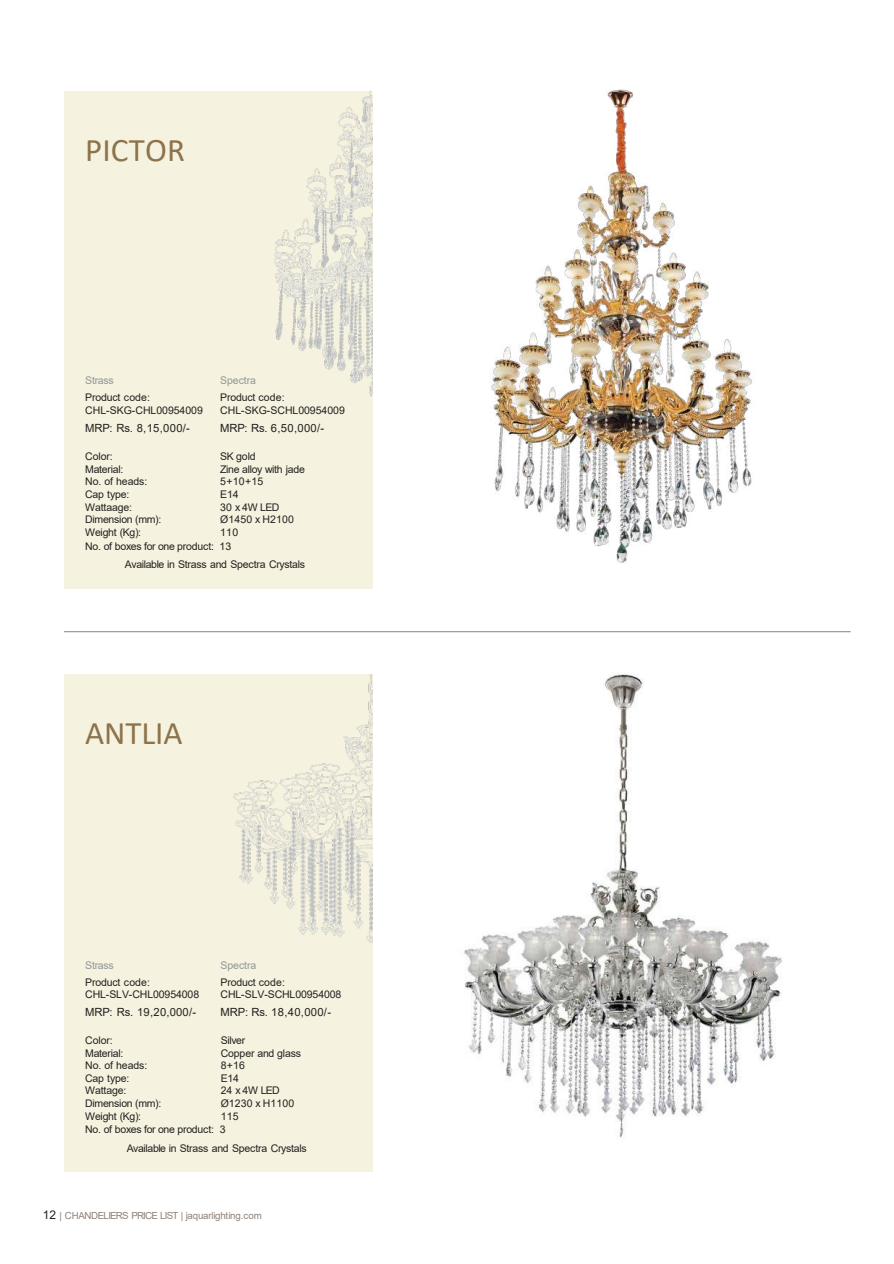
<style>
.page{position:relative;width:894px;height:1264px;background:#fff}
.page>*{position:absolute;margin:0;border:0;box-sizing:border-box;transform-origin:0 0}
.t1{font:33px "Calibri";color:#8d734b}
.t2{font:11.25px "Arial";letter-spacing:.015em;color:#231f20}
.t3{font:10.5px/12.6px "Arial";letter-spacing:-.02em;color:#231f20}
.t4{font:10.5px/12.6px "Arial";letter-spacing:.01em;color:#231f20}
.t5{font:10.5px "Arial";color:#231f20}
.t6{font:10.5px "Arial";letter-spacing:-.01em;color:#939598}
.t7{font:9.75px "Arial";letter-spacing:-.035em;color:#8e8178}
.s1{font-size:12px;color:#231f20}
</style>
<div class="page">
<img style="left:490px;top:89px;width:262px;height:474px">
<div style="left:64px;top:91px;width:308px;height:497px;background:#f5f2df"></div>
<img style="left:274px;top:90px;width:99px;height:306px">
<div style="left:64px;top:674px;width:308px;height:498px;background:#f5f2df"></div>
<img style="left:233px;top:674px;width:140px;height:268px">
<img style="left:464px;top:673px;width:318px;height:467px">
<hr style="left:64px;top:631px;width:787px;height:1px;background:#8f8278">
<h2 class="t1" style="left:85px;top:127px;width:101px">PICTOR</h2>
<p class="t6" style="left:85px;top:373px;width:30px">Strass</p>
<p class="t6" style="left:220px;top:373px;width:37px">Spectra</p>
<p class="t3" style="left:85px;top:391px;width:66px">Product code:</p>
<p class="t3" style="left:220px;top:391px;width:66px">Product code:</p>
<p class="t5" style="left:85px;top:403px;width:119px">CHL-SKG-CHL00954009</p>
<p class="t5" style="left:220px;top:403px;width:126px">CHL-SKG-SCHL00954009</p>
<p class="t2" style="left:85px;top:420px;width:106px">MRP: Rs. 8,15,000/-</p>
<p class="t2" style="left:220px;top:420px;width:106px">MRP: Rs. 6,50,000/-</p>
<p class="t3" style="left:85px;top:450px;width:40px">Color:<br>Material:</p>
<p class="t3" style="left:85px;top:475px;width:78px">No. of heads:<br>Cap type:<br>Wattaage:<br>Dimension (mm):<br>Weight (Kg):</p>
<p class="t3" style="left:220px;top:450px;width:37px">SK gold</p>
<p class="t3" style="left:220px;top:463px;width:86px">Zine alloy with jade<br>5+10+15</p>
<p class="t3" style="left:220px;top:488px;width:20px">E14</p>
<p class="t4" style="left:220px;top:501px;width:75px">30 x 4W LED<br>Ø1450 x H2100<br>110</p>
<p class="t3" style="left:85px;top:539px;width:148px">No. of boxes for one product: 13</p>
<p class="t3" style="left:125px;top:558px;width:182px">Available in Strass and Spectra Crystals</p>
<p class="t1" style="left:85px;top:710px;width:99px">ANTLIA</p>
<p class="t6" style="left:85px;top:958px;width:30px">Strass</p>
<p class="t6" style="left:221px;top:958px;width:37px">Spectra</p>
<p class="t3" style="left:85px;top:976px;width:66px">Product code:</p>
<p class="t3" style="left:221px;top:976px;width:66px">Product code:</p>
<p class="t3" style="left:85px;top:988px;width:115px">CHL-SLV-CHL00954008</p>
<p class="t3" style="left:221px;top:988px;width:122px">CHL-SLV-SCHL00954008</p>
<p class="t2" style="left:85px;top:1004px;width:112px">MRP: Rs. 19,20,000/-</p>
<p class="t2" style="left:221px;top:1004px;width:112px">MRP: Rs. 18,40,000/-</p>
<p class="t3" style="left:85px;top:1034px;width:40px">Color:<br>Material:</p>
<p class="t3" style="left:85px;top:1059px;width:78px">No. of heads:<br>Cap type:<br>Wattage:<br>Dimension (mm):<br>Weight (Kg):</p>
<p class="t3" style="left:221px;top:1034px;width:26px">Silver</p>
<p class="t3" style="left:221px;top:1046px;width:82px">Copper and glass<br>8+16</p>
<p class="t3" style="left:221px;top:1072px;width:20px">E14</p>
<p class="t4" style="left:221px;top:1084px;width:75px">24 x 4W LED<br>Ø1230 x H1100<br>115</p>
<p class="t3" style="left:85px;top:1123px;width:142px">No. of boxes for one product: 3</p>
<p class="t3" style="left:127px;top:1142px;width:182px">Available in Strass and Spectra Crystals</p>
<p class="t7" style="left:43px;top:1208px;width:221px"><span class="s1">12</span> | CHANDELIERS PRICE LIST | jaquarlighting.com</p>
</div>
